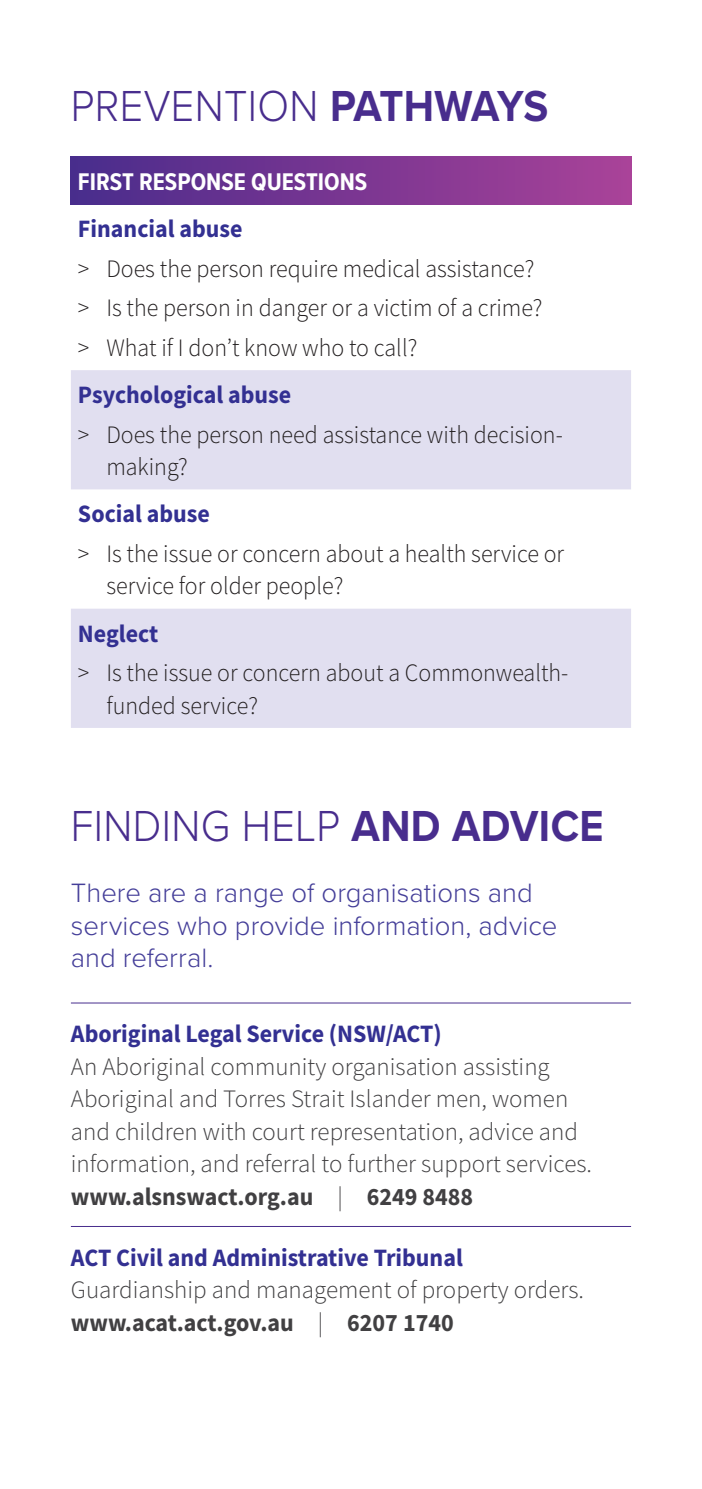
<style>
.page{position:relative;width:702px;height:1489px;background:#fff}
.page>*{position:absolute;margin:0;border:0;box-sizing:border-box;transform-origin:0 0}
.t1{font:300 45px "Proxima Nova";letter-spacing:.01em;color:#482d8d;scale:.92 1}
.intro_paragraph{font:300 27.5px/32.5px "Proxima Nova";color:#453f99}
.Contact_para{font:300 25px/32.5px "Source Sans Pro";color:#414042}
.t2{font:300 25px/32.5px "Source Sans Pro";color:#231f20;scale:.96 1}
.Body{font:700 25px "Source Sans Pro";color:#333092;scale:.96 1}
.Body-2{font:700 25px "Proxima Nova Cond";color:#fff}
.s1{font-weight:700}
.s2{font-weight:700;color:#333092}
</style>
<div class="page">
<hr style="left:71px;top:1002px;width:560px;height:1px;background:#482d8d">
<hr style="left:71px;top:1225px;width:560px;height:1px;background:#482d8d">
<div style="left:71px;top:156px;width:560px;height:48px;background:linear-gradient(to right,#492c8c,#aa4298)"></div>
<svg style="left:71px;top:370px;width:560px;height:358px;fill:#e1dff0"></svg>
<h1 class="t1" style="left:71px;top:79px;width:520px">PREVENTION <span class="s1">PATHWAYS</span></h1>
<p class="Body-2" style="left:78px;top:167px;width:291px">FIRST RESPONSE QUESTIONS</p>
<p class="Body" style="left:78px;top:212px;width:173px">Financial abuse</p>
<p class="t2" style="left:78px;top:252px;width:477px">&gt; Does the person require medical assistance?</p>
<p class="t2" style="left:78px;top:292px;width:485px">&gt; Is the person in danger or a victim of a crime?</p>
<p class="t2" style="left:78px;top:331px;width:355px">&gt; What if I don’t know who to call?</p>
<p class="Body" style="left:78px;top:378px;width:224px">Psychological abuse</p>
<p class="t2" style="left:106px;top:418px;width:477px;text-indent:-28px">&gt; Does the person need assistance with decision&shy;making?</p>
<p class="Body" style="left:78px;top:497px;width:139px">Social abuse</p>
<p class="t2" style="left:106px;top:537px;width:478px;text-indent:-28px">&gt; Is the issue or concern about a health service or service for older people?</p>
<p class="Body" style="left:78px;top:616px;width:85px">Neglect</p>
<p class="t2" style="left:106px;top:656px;width:483px;text-indent:-28px">&gt; Is the issue or concern about a Commonwealth&shy;funded service?</p>
<h1 class="t1" style="left:71px;top:799px;width:580px">FINDING HELP <span class="s1">AND ADVICE</span></h1>
<p class="intro_paragraph" style="left:71px;top:877px;width:488px">There are a range of organisations and services who provide information, advice and referral.</p>
<p class="Contact_para" style="left:71px;top:1017px;width:522px"><span class="s2">Aboriginal Legal Service (NSW/ACT)<br></span>An Aboriginal community organisation assisting Aboriginal and Torres Strait Islander men, women and children with court representation, advice and information, and referral to further support services. <span class="s1">www.alsnswact.org.au</span> | <span class="s1">6249 8488</span></p>
<p class="Contact_para" style="left:71px;top:1241px;width:514px"><span class="s2">ACT Civil and Administrative Tribunal<br></span>Guardianship and management of property orders. <span class="s1">www.acat.act.gov.au</span> | <span class="s1">6207 1740</span></p>
</div>
